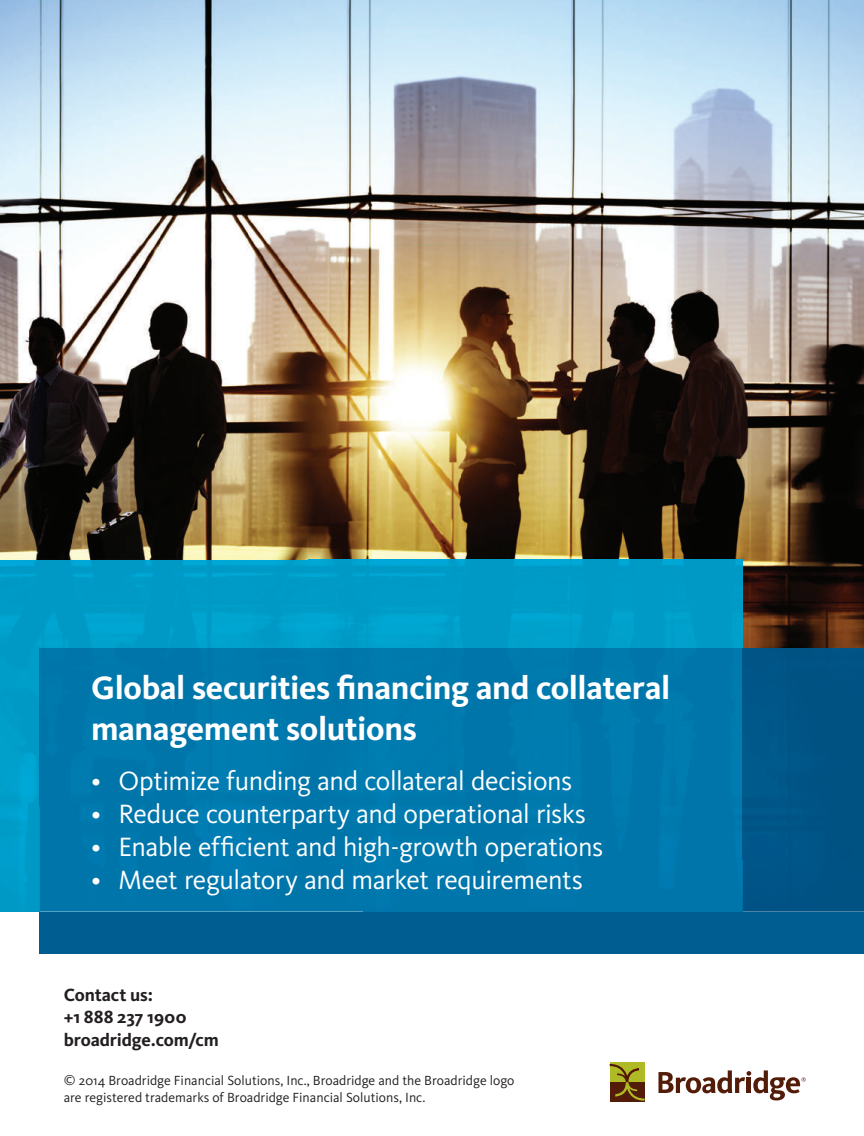
<style>
.page{position:relative;width:864px;height:1136px;background:#fff}
.page>*{position:absolute;margin:0;border:0;box-sizing:border-box;transform-origin:0 0}
.t1{font:700 33.6px/40.2px "Kievit";letter-spacing:-.01em;color:#fff}
.t2{font:27.45px "Kievit";letter-spacing:-.015em;color:#fff}
.t3{font:700 18.3px/22.8px "Kievit";letter-spacing:-.005em;color:#231f20}
.t4{font:13.65px/16.5px "Kievit";color:#231f20}
</style>
<div class="page">
<img style="left:0;top:0;width:863px;height:648px">
<img style="left:0;top:560px;width:308px;height:100px">
<img style="left:308px;top:560px;width:434px;height:88px">
<img style="left:0;top:660px;width:40px;height:251px">
<div style="left:40px;top:648px;width:702px;height:263px;background:#0076ab"></div>
<div style="left:40px;top:911px;width:823px;height:42px;background:#005d92"></div>
<div style="left:742px;top:648px;width:121px;height:210px;background:#005485"></div>
<img style="left:40px;top:911px;width:635px;height:1px">
<img style="left:674px;top:858px;width:189px;height:53px">
<div style="left:609px;top:1062px;width:35px;height:20px;background:#afbb25"></div>
<svg style="left:610px;top:1100px;width:34px;height:1px"></svg>
<svg style="left:609px;top:1063px;width:35px;height:37px"></svg>
<svg style="left:658px;top:1070px;width:147px;height:30px"></svg>
<p class="t1" style="left:91px;top:667px;width:580px">Global securities financing and collateral management solutions</p>
<p class="t2" style="left:91px;top:765px;width:483px">• Optimize funding and collateral decisions</p>
<p class="t2" style="left:91px;top:798px;width:496px">• Reduce counterparty and operational risks</p>
<p class="t2" style="left:91px;top:831px;width:513px">• Enable efficient and high-growth operations</p>
<p class="t2" style="left:91px;top:864px;width:493px">• Meet regulatory and market requirements</p>
<p class="t3" style="left:64px;top:982px;width:156px">Contact us:<br>+1 888 237 1900 broadridge.com/cm</p>
<p class="t4" style="left:64px;top:1072px;width:452px">© 2014 Broadridge Financial Solutions, Inc., Broadridge and the Broadridge logo are registered trademarks of Broadridge Financial Solutions, Inc.</p>
</div>
